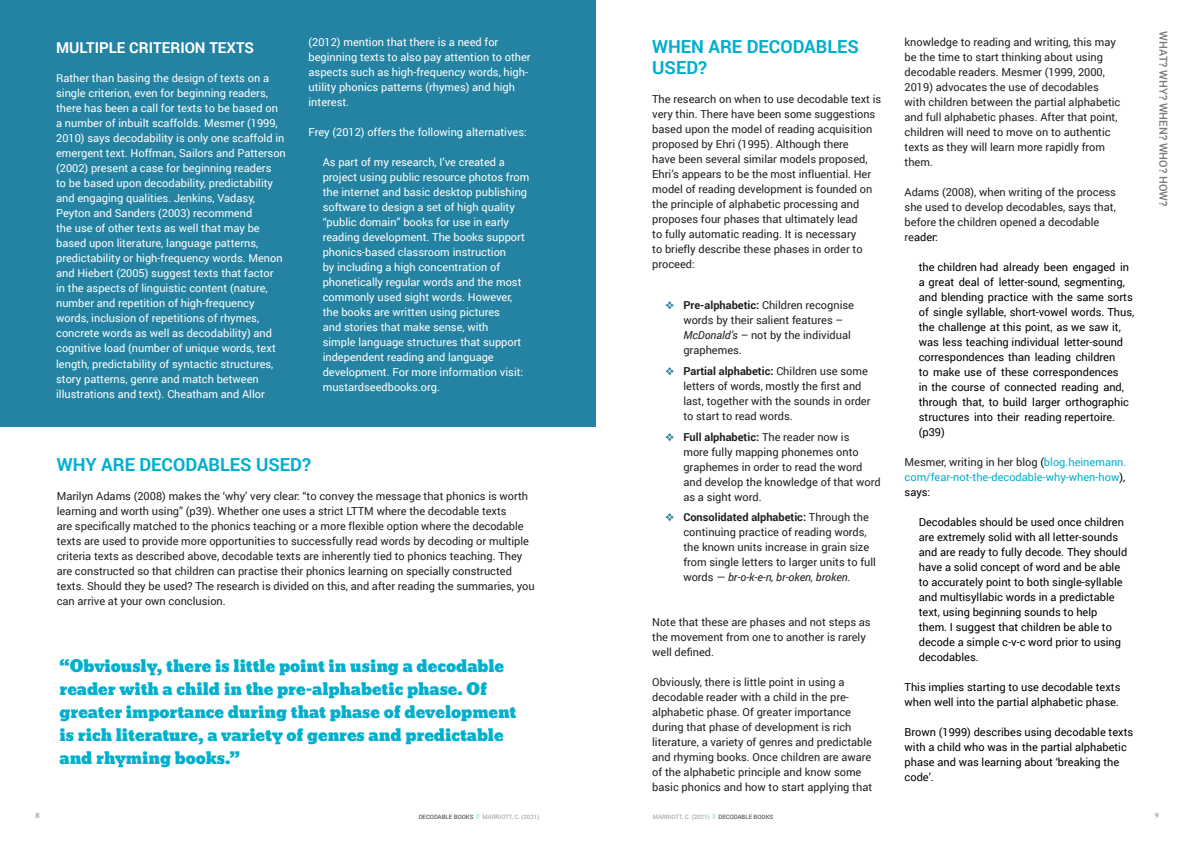
<style>
.page{position:relative;width:1191px;height:842px;background:#fff}
.page>*{position:absolute;margin:0;border:0;box-sizing:border-box;transform-origin:0 0}
.t1{font:700 18px/21px "Roboto";color:#02afcd}
.t2{font:16px/23px "Bevan";color:#02afcd}
.t3{font:700 15px "Roboto";color:#fff}
.t4{font:11px/15px "Roboto";color:#231f20}
.t5{font:11px/15px "Roboto";color:#fff}
.t6{font:11px/15px "Roboto";color:#000}
.t7{font:11px/15px "Roboto";color:#02afcd;text-align:justify}
.t8{font:500 11px "Roboto";color:#76787b}
.t9{font:900 7px "Lato";color:#a8a9ad}
.t10{font:500 6px "Roboto";color:#a8a9ad}
.s1{color:#2483a2}
.s2{font-weight:700}
.s3{font-style:italic}
.s4{color:#000}
.s5{color:#231f20}
.s6{color:#57585a}
.s7{color:#67cfe1}
</style>
<div class="page">
<div style="left:0;top:0;width:595px;height:427px;background:#2483a2"></div>
<h3 class="t3" style="left:56px;top:37px;width:199px">Multiple criterion texts</h3>
<p class="t5" style="left:56px;top:71px;width:231px">Rather than basing the design of texts on a single criterion, even for beginning readers, there has been a call for texts to be based on a number of inbuilt scaffolds. Mesmer (1999, 2010) says decodability is only one scaffold in emergent text. Hoffman, Sailors and Patterson (2002) present a case for beginning readers<br>to be based upon decodability, predictability and engaging qualities. Jenkins, Vadasy, Peyton and Sanders (2003) recommend<br>the use of other texts as well that may be based upon literature, language patterns, predictability or high-frequency words. Menon and H iebert (2005) suggest texts that factor<br>in the aspects of linguistic content (nature, number and repetition of high-frequency words, inclusion of repetitions of rhymes, concrete words as well as decodability) and cognitive load (number of unique words, text length, predictability of syntactic structures, story patterns, genre and match between illustrations and text). Cheatham and Allor</p>
<p class="t5" style="left:308px;top:34px;width:224px">(2012) mention that there is a need for beginning texts to also pay attention to other aspects such as high-frequency words, high&shy;utility phonics patterns (rhymes) and high interest.</p>
<p class="t5" style="left:308px;top:124px;width:220px">Frey (2012) offers the following alternatives:</p>
<p class="t5" style="left:323px;top:154px;width:208px">As part of my research, I’ve created a project using public resource photos from the internet and basic desktop publishing software to design a set of high quality “public domain” books for use in early reading development. The books support phonics-based classroom instruction<br>by including a high concentration of phonetically regular words and the most commonly used sight words. However, the books are written using pictures<br>and stories that make sense, with<br>simple language structures that support independent reading and language development. For more information visit: mustardseedbooks.org.</p>
<h1 class="t1" style="left:57px;top:453px;width:212px">Why ARE decodables USED</h1>
<h1 class="t1" style="left:302px;top:453px;width:10px">?</h1>
<p class="t4" style="left:57px;top:488px;width:479px">Marilyn Adams (2008) makes the ‘why’ very clear: “to convey the message that phonics is worth learning and worth using” (p39). Whether one uses a strict LTTM where the decodable texts<br>are specifically matched to the phonics teaching or a more flexible option where the decodable texts are used to provide more opportunities to successfully read words by decoding or multiple criteria texts as described above, decodable texts are inherently tied to phonics teaching. They are constructed so that children can practise their phonics learning on specially constructed texts. Should they be used? The research is divided on this, and after reading the summaries, you can arrive at your own conclusion.</p>
<h2 class="t2" style="left:60px;top:654px;width:458px">“Obviously, there is little point in using a decodable reader with a child in the pre-alphabetic phase. Of greater importance during that phase of development is rich literature, a variety of genres and predictable and rhyming books.”</h2>
<h1 class="t1" style="left:652px;top:35px;width:208px">When ARE decodables<br>USED</h1>
<h1 class="t1" style="left:698px;top:56px;width:10px">?</h1>
<p class="t4" style="left:652px;top:91px;width:231px">The research on when to use decodable text is very thin. There have been some suggestions based upon the model of reading acquisition proposed by Ehri (1995). Although there<br>have been several similar models proposed, Ehri’s appears to be the most influential. Her model of reading development is founded on the principle of alphabetic processing and proposes four phases that ultimately lead<br>to fully automatic reading. It is necessary<br>to briefly describe these phases in order to proceed:</p>
<p class="t4" style="left:683px;top:297px;width:172px;text-indent:-18px"><span class="s1">❖</span> <span class="s2">Pre-alphabetic:</span> Children recognise words by their salient features –<br><span class="s3">McDonald’s</span> – not by the individual graphemes.</p>
<p class="t4" style="left:683px;top:363px;width:189px;text-indent:-18px"><span class="s1">❖</span> <span class="s2">Partial alphabetic:</span> Children use some letters of words, mostly the first and last, together with the sounds in order to start to read words.</p>
<p class="t4" style="left:683px;top:429px;width:199px;text-indent:-18px"><span class="s1">❖</span> <span class="s2">Full alphabetic:</span> The reader now is<br>more fully mapping phonemes onto graphemes in order to read the word and develop the knowledge of that word as a sight word.</p>
<p class="t4" style="left:683px;top:509px;width:194px;text-indent:-18px"><span class="s1">❖</span> <span class="s2">Consolidated alphabetic:</span> Through the continuing practice of reading words, the known units increase in grain size from single letters to larger units to full words — <span class="s3">br-o-k-e-n, br-oken, broken.</span></p>
<p class="t4" style="left:652px;top:614px;width:220px">Note that these are phases and not steps as the movement from one to another is rarely well defined.</p>
<p class="t4" style="left:652px;top:674px;width:221px">Obviously, there is little point in using a decodable reader with a child in the pre&shy;alphabetic phase. Of greater importance during that phase of development is rich literature, a variety of genres and predictable and rhyming books. Once children are aware of the alphabetic principle and know some basic phonics and how to start applying that</p>
<p class="t4" style="left:904px;top:34px;width:217px">knowledge to reading and writing, this may be the time to start thinking about using decodable readers. Mesmer (1999, 2000, 2019) advocates the use of decodables with children between the partial alphabetic and full alphabetic phases. After that point, children will need to move on to authentic texts as they will learn more rapidly from them.</p>
<p class="t4" style="left:904px;top:184px;width:213px">Adams (2008), when writing of the process she used to develop decodables, says that, before the children opened a decodable re<span class="s4">ader:</span></p>
<p class="t6" style="left:918px;top:259px;width:217px">the children had already been engaged in a great deal of letter-sound, segmenting, and blending practice with the same sorts of single syllable, short-vowel words. Thus, the challenge at this point, as we saw it, was less teaching individual letter-sound correspondences than leading children<br>to make use of these correspondences<br>in the course of connected reading and, through that, to build larger orthographic structures into their reading repertoire. (p39)</p>
<p class="t7" style="left:904px;top:454px;width:223px"><span class="s5">Mesmer, writing in her blog</span> <span class="s4">(</span>blog.heinemann. com/fear-not-the-decodable-why-when-how<span class="s4">), says:</span></p>
<p class="t6" style="left:918px;top:514px;width:210px">Decodables should be used once children are extremely solid with all letter-sounds and are ready to fully decode. They should have a solid concept of word and be able to accurately point to both single-syllable and multisyllabic words in a predictable text, using beginning sounds to help them. I suggest that children be able to decode a simple c-v-c word prior to using decodables.</p>
<p class="t6" style="left:904px;top:679px;width:217px">This implies starting to use decodable texts when well into the partial alphabetic phase.</p>
<p class="t6" style="left:904px;top:724px;width:230px">Brown (1999) describes using decodable texts with a child who was in the partial alphabetic phase and was learning about ‘breaking the code’.</p>
<p class="t8" style="left:1171px;top:31px;width:176px;rotate:90deg">WHAT? WHY? WHEN? WHO? HOW?</p>
<p class="t9" style="left:35px;top:811px;width:6px">8</p>
<p class="t10" style="left:419px;top:812px;width:122px"><span class="s6">DECODABLE BOOKS</span> <span class="s7">||</span> MARRIOTT, C. (2021)</p>
<p class="t10" style="left:653px;top:812px;width:122px">MARRIOTT, C. (2021) <span class="s7">||</span> <span class="s6">DECODABLE BOOKS</span></p>
<p class="t9" style="left:1154px;top:811px;width:6px">9</p>
</div>
